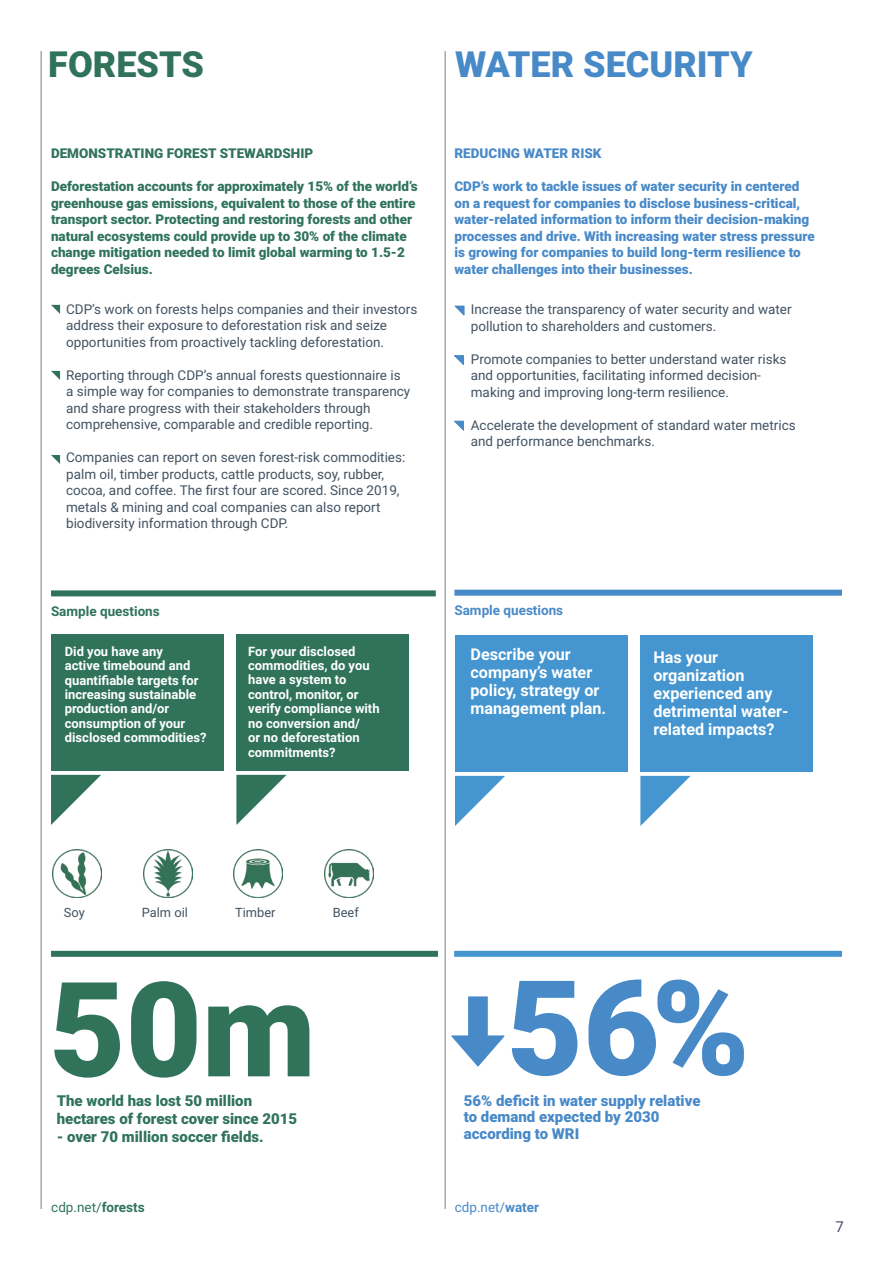
<style>
.page{position:relative;width:893px;height:1263px;background:#fff}
.page>*{position:absolute;margin:0;border:0;box-sizing:border-box;transform-origin:0 0}
.Paragraph_Style1{font:900 132px "Roboto";color:#30735a}
.Paragraph_Style1-2{font:900 132px "Roboto";color:#4889c8}
.Paragraph_Style1-3{font:900 36px "Roboto";color:#4889c8}
.Paragraph_Style1-4{font:900 36px "Roboto";color:#30735a}
.Paragraph_Style1-5{font:700 16.2px/18px "Roboto";color:#fff}
.Paragraph_Style1-6{font:900 15px/18px "Roboto";color:#30735a}
.Paragraph_Style1-7{font:900 15px/16.5px "Roboto";color:#4889c8}
.Paragraph_Style1-8{font:15px "Roboto";color:#425261}
.Paragraph_Style1-9{font:13.5px/16.5px "Roboto";color:#425261}
.Paragraph_Style1-10{font:900 13.5px/16.5px "Roboto";color:#4889c8}
.Paragraph_Style1-11{font:900 13.5px/16.5px "Roboto";color:#30735a}
.Paragraph_Style1-12{font:700 13.5px "Roboto";color:#30735a}
.Paragraph_Style1-13{font:13.5px "Roboto";color:#30735a}
.Paragraph_Style1-14{font:700 13.5px "Roboto";color:#4889c8}
.Paragraph_Style1-15{font:13.5px "Roboto";color:#4889c8}
.Paragraph_Style1-16{font:700 12.9px/14.4px "Roboto";color:#fff}
.t1{font:12.9px "Roboto";color:#425261}
.s1{font-weight:700}
</style>
<div class="page">
<div style="left:237px;top:634px;width:172px;height:137px;background:#30735a"></div>
<div style="left:51px;top:590px;width:385px;height:6px;background:#30735a"></div>
<div style="left:51px;top:951px;width:387px;height:6px;background:#30735a"></div>
<div style="left:454px;top:951px;width:388px;height:6px;background:#4495d0"></div>
<svg style="left:454px;top:356px;width:10px;height:9px"></svg>
<svg style="left:455px;top:306px;width:9px;height:9px"></svg>
<svg style="left:454px;top:421px;width:10px;height:9px"></svg>
<div style="left:468px;top:996px;width:20px;height:54px;background:#4889c8;border:2px solid #4889c8"></div>
<svg style="left:452px;top:1036px;width:52px;height:30px"></svg>
<img style="left:233px;top:849px;width:49px;height:49px">
<img style="left:324px;top:849px;width:49px;height:49px">
<img style="left:144px;top:849px;width:49px;height:49px">
<img style="left:53px;top:849px;width:49px;height:49px">
<svg style="left:51px;top:775px;width:50px;height:50px"></svg>
<svg style="left:236px;top:775px;width:51px;height:50px"></svg>
<div style="left:52px;top:634px;width:172px;height:137px;background:#30735a"></div>
<hr style="left:445px;top:51px;width:1px;height:1158px;background:#99a9b5">
<hr style="left:41px;top:51px;width:1px;height:1158px;background:#99a9b5">
<div style="left:641px;top:635px;width:172px;height:137px;background:#4495d0"></div>
<div style="left:454px;top:590px;width:388px;height:6px;background:#4889c8"></div>
<svg style="left:455px;top:776px;width:50px;height:50px"></svg>
<svg style="left:640px;top:776px;width:50px;height:50px"></svg>
<div style="left:456px;top:635px;width:172px;height:137px;background:#4495d0"></div>
<svg style="left:51px;top:305px;width:9px;height:9px"></svg>
<svg style="left:51px;top:371px;width:9px;height:9px"></svg>
<svg style="left:51px;top:455px;width:9px;height:9px"></svg>
<p class="Paragraph_Style1-4" style="left:48px;top:39px;width:157px">FORESTS</p>
<p class="Paragraph_Style1-3" style="left:455px;top:39px;width:299px">WATER SECURITY</p>
<p class="Paragraph_Style1-11" style="left:51px;top:145px;width:264px">DEMONSTRATING FOREST STEWARDSHIP</p>
<p class="Paragraph_Style1-11" style="left:51px;top:178px;width:368px">Deforestation accounts for approximately 15% of the world’s greenhouse gas emissions, equivalent to those of the entire transport sector. Protecting and restoring forests and other natural ecosystems could provide up to 30% of the climate change mitigation needed to limit global warming to 1.5-2 degrees Celsius.</p>
<p class="Paragraph_Style1-9" style="left:66px;top:300px;width:353px">CDP’s work on forests helps companies and their investors address their exposure to deforestation risk and seize opportunities from proactively tackling deforestation.</p>
<p class="Paragraph_Style1-9" style="left:66px;top:366px;width:346px">Reporting through CDP’s annual forests questionnaire is a simple way for companies to demonstrate transparency and share progress with their stakeholders through comprehensive, comparable and credible reporting.</p>
<p class="Paragraph_Style1-9" style="left:66px;top:449px;width:341px">Companies can report on seven forest-risk commodities: palm oil, timber products, cattle products, soy, rubber, cocoa, and coffee. The first four are scored. Since 2019, metals &amp; mining and coal companies can also report biodiversity information through CDP.</p>
<p class="Paragraph_Style1-12" style="left:51px;top:602px;width:110px">Sample questions</p>
<p class="Paragraph_Style1-16" style="left:65px;top:643px;width:143px">Did you have any<br>active timebound and quantifiable targets for increasing sustainable production and/or consumption of your disclosed commodities?</p>
<p class="Paragraph_Style1-16" style="left:248px;top:643px;width:133px">For your disclosed commodities, do you have a system to control, monitor, or verify compliance with no conversion and/<br>or no deforestation commitments?</p>
<p class="Paragraph_Style1-10" style="left:454px;top:145px;width:149px">REDUCING WATER RISK</p>
<p class="Paragraph_Style1-10" style="left:454px;top:178px;width:362px">CDP’s work to tackle issues of water security in centered on a request for companies to disclose business-critical, water-related information to inform their decision-making processes and drive. With increasing water stress pressure is growing for companies to build long-term resilience to water challenges into their businesses.</p>
<p class="Paragraph_Style1-9" style="left:471px;top:301px;width:322px">Increase the transparency of water security and water pollution to shareholders and customers.</p>
<p class="Paragraph_Style1-9" style="left:471px;top:350px;width:317px">Promote companies to better understand water risks and opportunities, facilitating informed decision&shy;making and improving long-term resilience.</p>
<p class="Paragraph_Style1-9" style="left:471px;top:416px;width:326px">Accelerate the development of standard water metrics and performance benchmarks.</p>
<p class="Paragraph_Style1-14" style="left:454px;top:601px;width:110px">Sample questions</p>
<p class="Paragraph_Style1-5" style="left:470px;top:645px;width:137px">Describe your company’s water policy, strategy or management plan.</p>
<p class="Paragraph_Style1-5" style="left:653px;top:647px;width:136px">Has your organization experienced any detrimental water&shy;related impacts?</p>
<p class="t1" style="left:64px;top:903px;width:22px">Soy</p>
<p class="t1" style="left:142px;top:903px;width:48px">Palm oil</p>
<p class="t1" style="left:235px;top:903px;width:42px">Timber</p>
<p class="t1" style="left:333px;top:903px;width:28px">Beef</p>
<p class="Paragraph_Style1" style="left:49px;top:937px;width:268px">50m</p>
<p class="Paragraph_Style1-6" style="left:57px;top:1091px;width:242px">The world has lost 50 million hectares of forest cover since 2015</p>
<p class="Paragraph_Style1-6" style="left:57px;top:1127px;width:208px">- over 70 million soccer fields.</p>
<p class="Paragraph_Style1-13" style="left:51px;top:1198px;width:95px">cdp.net/<span class="s1">forests</span></p>
<p class="Paragraph_Style1-2" style="left:507px;top:935px;width:244px">56%</p>
<p class="Paragraph_Style1-7" style="left:464px;top:1092px;width:238px">56% deficit in water supply relative to demand expected by 2030</p>
<p class="Paragraph_Style1-7" style="left:464px;top:1125px;width:117px">according to WRI</p>
<p class="Paragraph_Style1-15" style="left:455px;top:1198px;width:86px">cdp.net/<span class="s1">water</span></p>
<p class="Paragraph_Style1-8" style="left:835px;top:1216px;width:10px">7</p>
</div>
